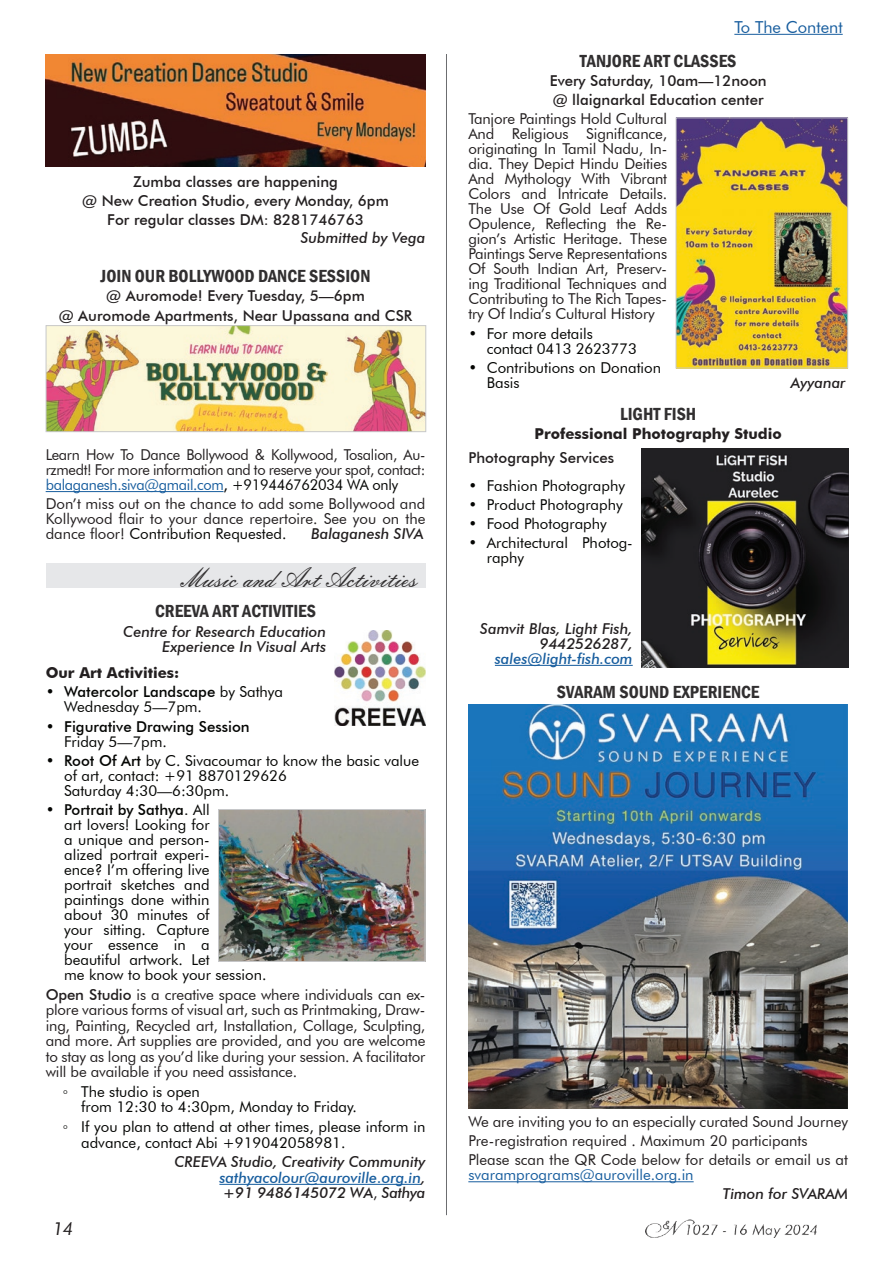
<style>
.page{position:relative;width:893px;height:1263px;background:#fff}
.page>*{position:absolute;margin:0;border:0;box-sizing:border-box;transform-origin:0 0}
.t1{font:27px "Embassy BT";color:#312f30}
.t2{font:600 condensed 18px "Franklin Gothic";color:#312f30}
.t3{font:italic 18px "Futura BT";color:#231f20}
.t4{font:16.5px "Futura BT";color:#175d9e}
.t5{font:15px/15px "Futura BT";color:#231f20;text-align:justify}
.t6{font:15px/15px "Futura BT";color:#040503}
.t7{font:500 15px/19.2px "Futura BT";color:#231f20;text-align:center}
.t8{font:italic 500 15px/15px "Futura BT";color:#231f20;text-align:right}
.t9{font:700 15px "Futura BT";color:#231f20}
.t10{font:500 15px/15px "Futura BT";color:#040503}
.t11{font:15px "Futura BT";color:#175d9e}
.t12{font:italic 500 15px "Futura BT";color:#175d9e}
.s1{color:#175d9e}
.s2{font-weight:500;color:#040503}
.s3{color:#040503}
.s4{font-weight:500}
.s5{font-weight:400}
.s6{font-family:"Century Gothic"}
.s7{font-weight:400;font-style:normal}
</style>
<div class="page">
<img style="left:645px;top:1219px;width:172px;height:19px">
<hr style="left:446px;top:54px;width:1px;height:1161px;background:#6c6d70">
<hr style="left:734px;top:34px;width:109px;height:1px;background:#175d9e">
<hr style="left:46px;top:491px;width:178px;height:1px;background:#175d9e">
<div style="left:46px;top:563px;width:379px;height:24px;background:#e6e7e9"></div>
<hr style="left:219px;top:1184px;width:202px;height:1px;background:#175d9e">
<img style="left:45px;top:54px;width:380px;height:112px">
<img style="left:48px;top:327px;width:376px;height:103px">
<div style="left:46px;top:325px;width:380px;height:107px;border:1px solid #c7c8ca"></div>
<img style="left:335px;top:631px;width:90px;height:94px">
<img style="left:220px;top:811px;width:203px;height:149px">
<div style="left:218px;top:809px;width:207px;height:153px;border:1px solid #c7c8ca"></div>
<hr style="left:495px;top:665px;width:138px;height:1px;background:#175d9e">
<hr style="left:468px;top:1181px;width:226px;height:1px;background:#175d9e">
<img style="left:678px;top:120px;width:168px;height:246px">
<div style="left:676px;top:118px;width:172px;height:250px;border:1px solid #c7c8ca"></div>
<img style="left:641px;top:449px;width:207px;height:218px">
<img style="left:468px;top:704px;width:380px;height:405px">
<p class="t7" style="left:82px;top:172px;width:308px">Zumba classes are happening<br>@ New Creation Studio, every Monday, 6pm<br>For regular classes DM: 8281746763</p>
<p class="t8" style="left:301px;top:230px;width:126px">Submitted by Vega</p>
<p class="t2" style="left:101px;top:264px;width:271px">JOIN OUR BOLLYWOOD DANCE SESSION</p>
<p class="t7" style="left:59px;top:286px;width:355px">@ Auromode! Every Tuesday, 5—6pm<br>@ Auromode Apartments, Near Upassana and CSR</p>
<p class="t5" style="left:46px;top:447px;width:381px">Learn How To Dance Bollywood &amp; Kollywood, Tosalion, Au&shy;rzmedt! For more information and to reserve your spot, contact: <span class="s1">balaganesh.siva@gmail.com</span><span class="s2">,</span> <span class="s3">+919446762034 WA only</span></p>
<p class="t5" style="left:46px;top:496px;width:381px">Don’t miss out on the chance to add some Bollywood and Kollywood flair to your dance repertoire. See you on the dance floor! <span class="s3">Contribution Requested.</span></p>
<p class="t8" style="left:311px;top:526px;width:114px">Balaganesh SIVA</p>
<h1 class="t1" style="left:182px;top:561px;width:236px">Music and Art Activities</h1>
<p class="t2" style="left:155px;top:599px;width:162px">CREEVA ART ACTIVITIES</p>
<p class="t8" style="left:123px;top:624px;width:204px">Centre for Research Education<br>Experience In Visual Arts</p>
<p class="t9" style="left:46px;top:664px;width:135px">Our Art Activities:</p>
<p class="t6" style="left:64px;top:684px;width:220px;text-indent:-18px">• <span class="s4">Watercolor Landscape</span> by Sathya<br>Wednesday 5—7pm.</p>
<p class="t10" style="left:64px;top:719px;width:187px;text-indent:-18px"><span class="s5">•</span> Figurative Drawing Session<br><span class="s5">Friday 5—7pm.</span></p>
<p class="t6" style="left:64px;top:753px;width:356px;text-indent:-18px">• <span class="s4">Root Of Art</span> by C. Sivacoumar to know the basic value of art, contact: +91 8870129626<br>Saturday 4:30—6:30pm.</p>
<p class="t6" style="left:64px;top:802px;width:204px;text-indent:-18px">• <span class="s4">Portrait by Sathya.</span> All<br>art lovers! Looking for<br>a unique and person-<br>alized portrait experi-<br>ence? I’m offering live<br>portrait sketches and paintings done within<br>about 30 minutes of<br>your sitting. Capture<br>your essence in a beautiful artwork. Let<br>me know to book your session.</p>
<p class="t5" style="left:46px;top:987px;width:381px;line-height:15.5px"><span class="s4">Open Studio</span> is a creative space where individuals can ex&shy;plore various forms of visual art, such as Printmaking, Draw&shy;ing, Painting, Recycled art, Installation, Collage, Sculpting, and more. Art supplies are provided, and you are welcome to stay as long as you’d like during your session. A facilitator will be available if you need assistance.</p>
<p class="t6" style="left:81px;top:1084px;width:277px;line-height:15.5px;text-indent:-18px"><span class="s6">◦</span> The studio is open<br>from 12:30 to 4:30pm, Monday to Friday.</p>
<p class="t6" style="left:81px;top:1119px;width:346px;line-height:15.5px;text-indent:-18px"><span class="s6">◦</span> If you plan to attend at other times, please inform in advance, contact Abi +919042058981.</p>
<p class="t8" style="left:219px;top:1154px;width:207px;line-height:15.5px;text-align:justify;text-indent:-45px">CREEVA Studio, Creativity Community <span class="s1">sathyacolour@auroville.org.in</span>, +91 9486145072 WA<span class="s7">,</span> Sathya</p>
<p class="t3" style="left:53px;top:1217px;width:22px">14</p>
<p class="t4" style="left:734px;top:17px;width:110px">To The Content</p>
<p class="t2" style="left:580px;top:49px;width:158px">TANJORE ART CLASSES</p>
<p class="t7" style="left:550px;top:71px;width:219px;text-align:left">Every Saturday, 10am—12noon @ llaignarkal Education center</p>
<p class="t5" style="left:468px;top:111px;width:200px">Tanjore Paintings Hold Cultural And Religious SignifIcance, originating In Tamil Nadu, In&shy;dia. They Depict Hindu Deities And Mythology With Vibrant Colors and Intricate Details.<br>The Use Of Gold Leaf Adds Opulence, Reflecting the Re&shy;gion’s Artistic Heritage. These Paintings Serve Representations Of South Indian Art, Preserv&shy;ing Traditional Techniques and Contributing to The Rich Tapes&shy;try Of India’s Cultural History</p>
<p class="t6" style="left:487px;top:326px;width:152px;text-indent:-18px">• For more details contact 0413 2623773</p>
<p class="t6" style="left:487px;top:360px;width:176px;text-indent:-18px">• Contributions on Donation<br>Basis</p>
<p class="t2" style="left:620px;top:402px;width:78px">LIGHT FISH</p>
<p class="t9" style="left:535px;top:425px;width:249px">Professional Photography Studio</p>
<p class="t7" style="left:468px;top:448px;width:147px">Photography Services</p>
<p class="t6" style="left:468px;top:478px;width:158px">• Fashion Photography</p>
<p class="t6" style="left:468px;top:497px;width:156px">• Product Photography</p>
<p class="t6" style="left:468px;top:516px;width:140px">• Food Photography</p>
<p class="t6" style="left:487px;top:535px;width:147px;text-indent:-18px">• Architectural Photog&shy;raphy</p>
<p class="t8" style="left:791px;top:375px;width:56px">Ayyanar</p>
<p class="t8" style="left:480px;top:621px;width:154px">Samvit Blas, Light Fish,<br>9442526287,</p>
<p class="t12" style="left:495px;top:649px;width:139px">sales@light-fish.com</p>
<p class="t2" style="left:557px;top:680px;width:204px">SVARAM SOUND EXPERIENCE</p>
<p class="t5" style="left:468px;top:1111px;width:381px;line-height:19.2px;text-align:left">We are inviting you to an especially curated Sound Journey<br>Pre-registration required . Maximum 20 participants<br>Please scan the QR Code below for details or email us at</p>
<p class="t11" style="left:468px;top:1166px;width:227px">svaramprograms@auroville.org.in</p>
<p class="t8" style="left:723px;top:1186px;width:127px">Timon for SVARAM</p>
</div>
